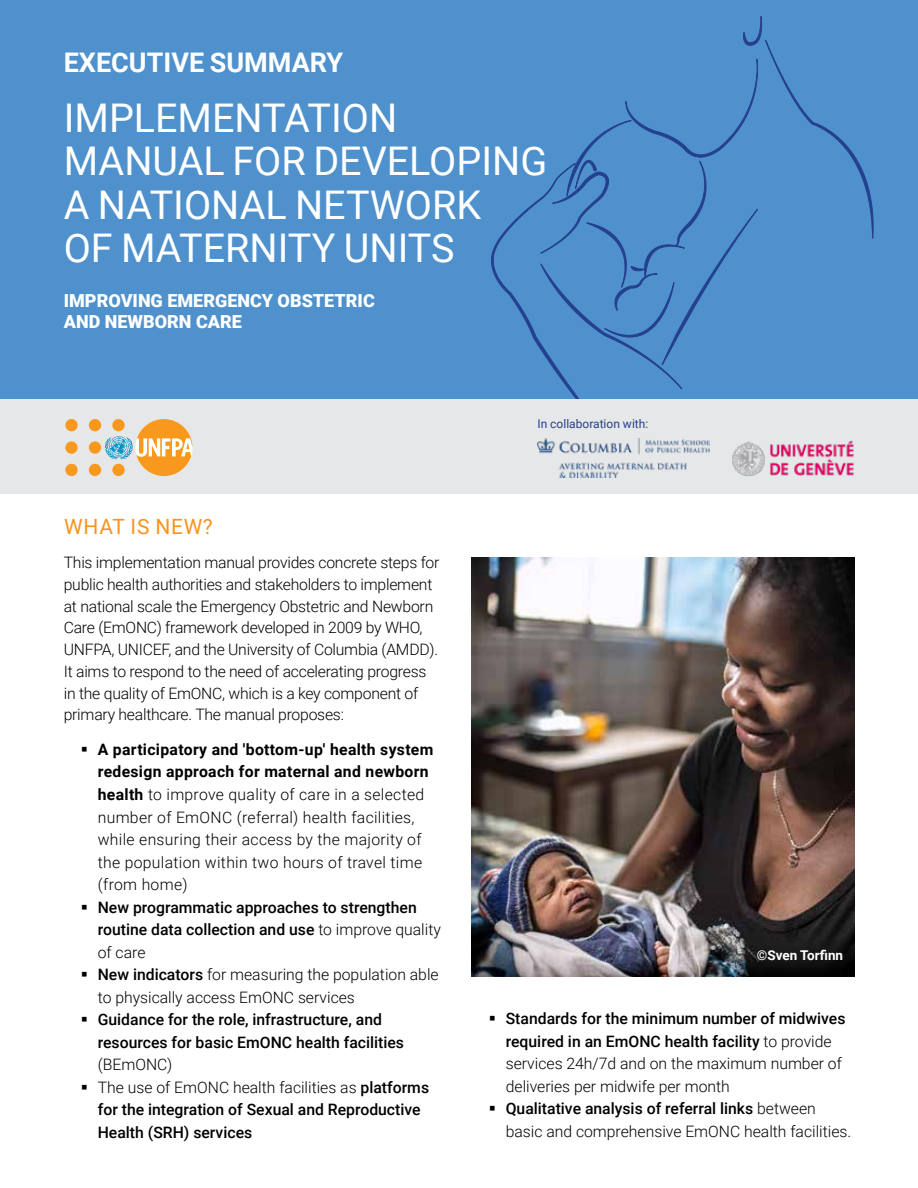
<style>
.page{position:relative;width:918px;height:1188px;background:#fff}
.page>*{position:absolute;margin:0;border:0;box-sizing:border-box;transform-origin:0 0}
.t1{font:39.45px/43.3px "Roboto";color:#fff}
.t2{font:700 27px "Roboto";color:#fff}
.t3{font:21px "Roboto";letter-spacing:.035em;color:#f7941e}
.t4{font:900 18px/21.6px "Roboto";color:#fff}
.t5{font:300 15.75px/21.8px "Roboto";letter-spacing:-.015em;color:#000}
.t6{font:500 15.75px/22.5px "Roboto";color:#000}
.t7{font:300 15.75px/22.5px "Roboto";letter-spacing:.02em;color:#000}
.t8{font:700 13.5px "Roboto";color:#fff}
.t9{font:12px "Roboto";color:#25408f}
.s1{font-weight:700}
.s2{font-weight:300}
.s3{font-weight:500}
</style>
<div class="page">
<div style="left:0;top:398px;width:918px;height:96px;background:#e6e7e8"></div>
<div style="left:0;top:0;width:918px;height:398px;background:#4f91cc"></div>
<svg style="left:491px;top:16px;width:383px;height:382px"></svg>
<img style="left:472px;top:557px;width:382px;height:420px">
<div style="left:89px;top:441px;width:12px;height:13px;background:#f8991d;border-radius:50%"></div>
<div style="left:89px;top:464px;width:12px;height:12px;background:#f8991d;border-radius:50%"></div>
<div style="left:89px;top:419px;width:12px;height:12px;background:#f8991d;border-radius:50%"></div>
<svg style="left:65px;top:441px;width:13px;height:13px"></svg>
<div style="left:65px;top:464px;width:13px;height:12px;background:#f8991d;border-radius:50%"></div>
<div style="left:65px;top:419px;width:13px;height:12px;background:#f8991d;border-radius:50%"></div>
<svg style="left:105px;top:419px;width:87px;height:57px"></svg>
<img style="left:537px;top:439px;width:173px;height:39px">
<img style="left:732px;top:440px;width:122px;height:36px">
<h2 class="t2" style="left:64px;top:43px;width:281px">EXECUTIVE SUMMARY</h2>
<h1 class="t1" style="left:64px;top:95px;width:485px">IMPLEMENTATION<br>MANUAL FOR DEVELOPING<br>A NATIONAL NETWORK<br>OF MATERNITY UNITS</h1>
<p class="t4" style="left:64px;top:289px;width:313px">IMPROVING EMERGENCY OBSTETRIC<br>AND NEWBORN CARE</p>
<h3 class="t3" style="left:64px;top:512px;width:150px">WHAT IS NEW?</h3>
<p class="t5" style="left:64px;top:551px;width:377px">This implementation manual provides concrete steps for public health authorities and stakeholders to implement at national scale the Emergency Obstetric and Newborn Care (EmONC) framework developed in 2009 by WHO, UNFPA, UNICEF, and the University of Columbia (AMDD).<br>It aims to respond to the need of accelerating progress in the quality of EmONC, which is a key component of primary healthcare. The manual proposes:</p>
<p class="t7" style="left:98px;top:738px;width:337px;text-indent:-17px">▪ <span class="s1">A participatory and 'bottom-up' health system redesign approach for maternal and newborn health</span> to improve quality of care in a selected number of EmONC (referral) health facilities, while ensuring their access by the majority of the population within two hours of travel time (from home)</p>
<p class="t6" style="left:98px;top:895px;width:345px;text-indent:-17px">▪ New programmatic approaches to strengthen routine data collection and use <span class="s2">to improve quality of care</span></p>
<p class="t5" style="left:98px;top:963px;width:342px;line-height:22.5px;text-indent:-17px">▪ <span class="s3">New indicators</span> for measuring the population able to physically access EmONC services</p>
<p class="t6" style="left:98px;top:1008px;width:308px;text-indent:-17px">▪ Guidance for the role, infrastructure, and resources for basic EmONC health facilities</p>
<p class="t5" style="left:98px;top:1053px;width:76px">(BEmONC)</p>
<p class="t6" style="left:98px;top:1075px;width:333px;text-indent:-17px">▪ <span class="s2">The use of EmONC health facilities as</span> platforms for the integration of Sexual and Reproductive<br>Health (SRH) services</p>
<p class="t9" style="left:537px;top:415px;width:112px">In collaboration with:</p>
<p class="t8" style="left:757px;top:946px;width:88px">©Sven Torfinn</p>
<p class="t5" style="left:506px;top:1007px;width:341px;line-height:22.5px;text-indent:-17px">▪ <span class="s3">Standards for the minimum number of midwives required in an EmONC health facility</span> to provide services 24h/7d and on the maximum number of deliveries per midwife per month</p>
<p class="t5" style="left:506px;top:1097px;width:347px;line-height:22.5px;text-indent:-17px">▪ <span class="s3">Qualitative analysis of referral links</span> between basic and comprehensive EmONC health facilities.</p>
</div>
